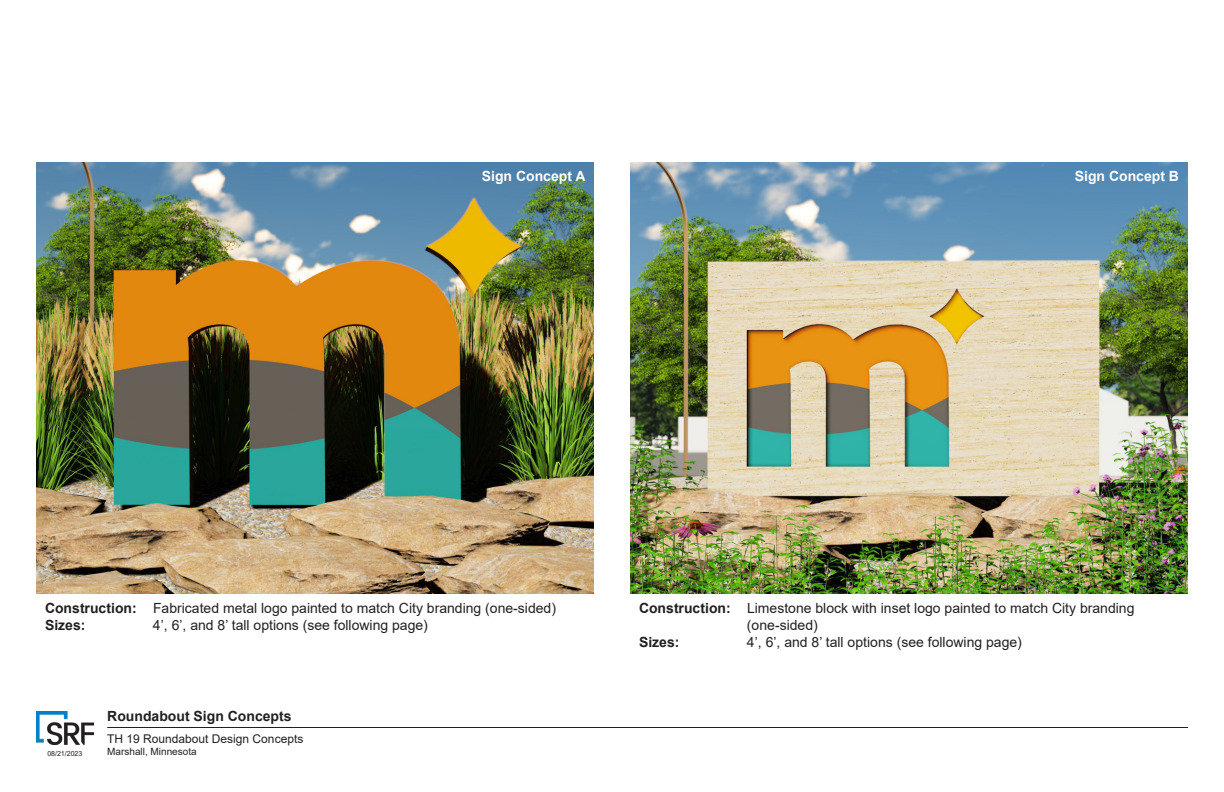
<style>
.page{position:relative;width:1224px;height:792px;background:#fff}
.page>*{position:absolute;margin:0;border:0;box-sizing:border-box;transform-origin:0 0}
.t1{font:14px/16.8px "Arial";color:#231f20}
.t2{font:700 14px "Arial";color:#231f20}
.t3{font:700 14px "Arial";color:#fff}
.t4{font:12px "Arial";color:#231f20}
.t5{font:10px "Arial";color:#231f20}
.t6{font:7px "Arial";color:#231f20}
.s1{font-weight:700}
</style>
<div class="page">
<img style="left:630px;top:162px;width:558px;height:432px">
<img style="left:36px;top:162px;width:558px;height:432px">
<hr style="left:107px;top:727px;width:1081px;height:1px;background:#231f20">
<img style="left:36px;top:711px;width:58px;height:33px">
<p class="t3" style="left:482px;top:166px;width:105px">Sign Concept A</p>
<p class="t3" style="left:1075px;top:166px;width:106px">Sign Concept B</p>
<p class="t1" style="left:45px;top:600px;width:513px"><span class="s1">Construction:</span> Fabricated metal logo painted to match City branding (one-sided)</p>
<p class="t2" style="left:45px;top:615px;width:42px">Sizes:</p>
<p class="t1" style="left:153px;top:617px;width:276px">4’, 6’, and 8’ tall options (see following page)</p>
<p class="t2" style="left:107px;top:706px;width:186px">Roundabout Sign Concepts</p>
<p class="t4" style="left:107px;top:730px;width:198px">TH 19 Roundabout Design Concepts</p>
<p class="t6" style="left:47px;top:749px;width:37px">08/21/2023</p>
<p class="t5" style="left:107px;top:744px;width:91px">Marshall, Minnesota</p>
<p class="t1" style="left:747px;top:600px;width:389px;text-indent:-108px"><span class="s1">Construction:</span> Limestone block with inset logo painted to match City branding (one-sided)</p>
<p class="t2" style="left:639px;top:632px;width:42px">Sizes:</p>
<p class="t1" style="left:747px;top:633px;width:276px">4’, 6’, and 8’ tall options (see following page)</p>
</div>
